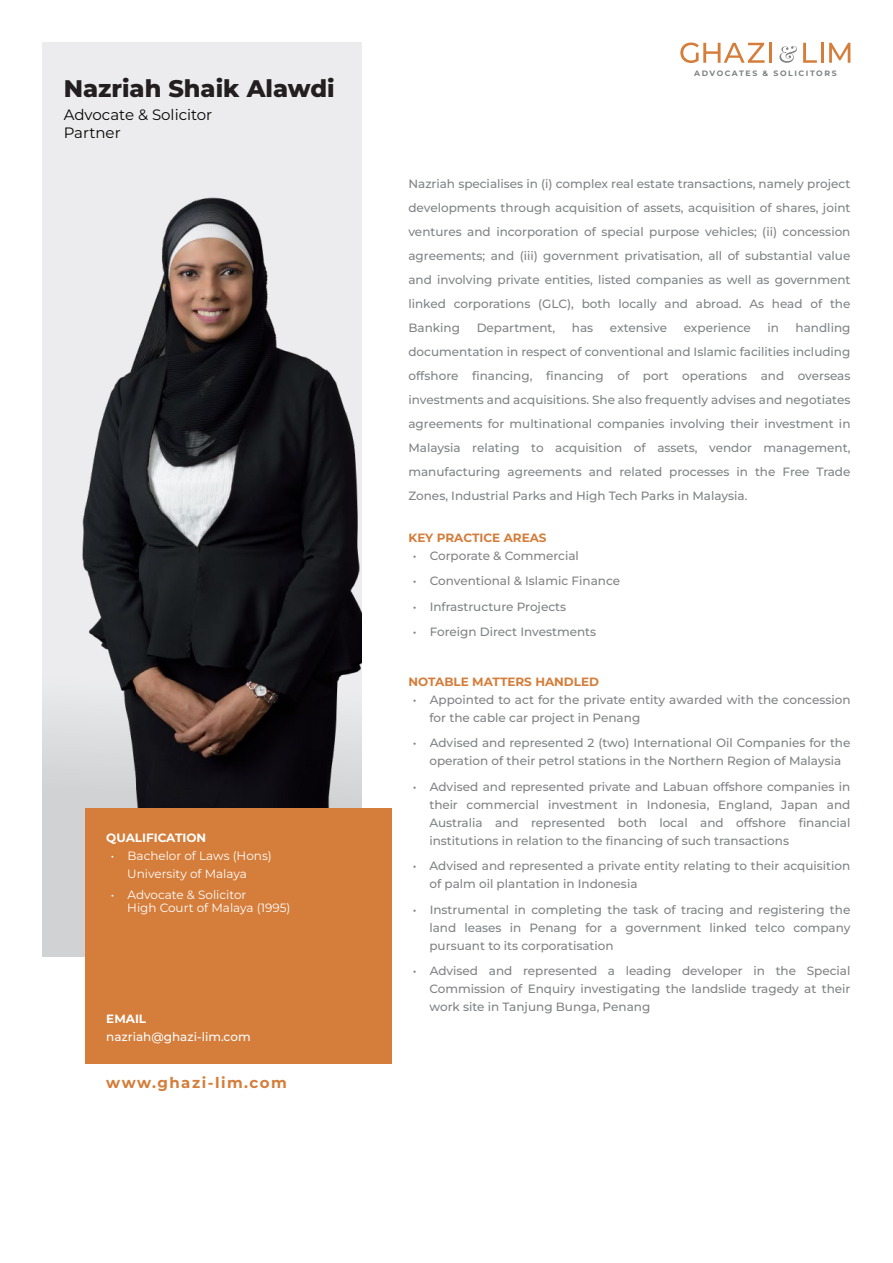
<style>
.page{position:relative;width:893px;height:1263px;background:#fff}
.page>*{position:absolute;margin:0;border:0;box-sizing:border-box;transform-origin:0 0}
.t1{font:800 24px "Montserrat";color:#231f20}
.t2{font:15px/18px "Montserrat";color:#050504}
.t3{font:700 15px "Montserrat";letter-spacing:.1em;color:#d57d3a}
.t4{font:500 12px/24px "Montserrat";color:#808285;text-align:justify}
.t5{font:12px/18px "Montserrat";color:#fff}
.t6{font:700 12px "Montserrat";color:#d57d3a}
.t7{font:500 12px "Montserrat";color:#fff}
.t8{font:700 12px "Montserrat";color:#fff}
.t9{font:700 7.8px "Montserrat";letter-spacing:.2em;color:#808285}
</style>
<div class="page">
<svg style="left:43px;top:43px;width:318px;height:914px;background:#e9e9eb"></svg>
<img style="left:43px;top:127px;width:318px;height:772px">
<svg style="left:680px;top:43px;width:84px;height:20px"></svg>
<hr style="left:769px;top:43px;width:3px;height:20px;background:#d57d3a">
<svg style="left:803px;top:43px;width:14px;height:20px"></svg>
<hr style="left:821px;top:43px;width:3px;height:20px;background:#d57d3a">
<svg style="left:829px;top:43px;width:21px;height:20px"></svg>
<svg style="left:779px;top:46px;width:18px;height:17px"></svg>
<div style="left:85px;top:808px;width:306px;height:255px;background:#d57d3a"></div>
<h1 class="t1" style="left:64px;top:72px;width:272px">Nazriah Shaik Alawdi</h1>
<p class="t2" style="left:64px;top:105px;width:150px">Advocate &amp; Solicitor<br>Partner</p>
<p class="t8" style="left:106px;top:830px;width:101px">QUALIFICATION</p>
<p class="t5" style="left:127px;top:846px;width:146px;text-indent:-16px">• Bachelor of Laws (Hons)<br>University of Malaya</p>
<p class="t5" style="left:127px;top:888px;width:165px;line-height:13.5px;text-indent:-16px">• Advocate &amp; Solicitor<br>High Court of Malaya (1995)</p>
<p class="t8" style="left:106px;top:1010px;width:41px">EMAIL</p>
<p class="t7" style="left:106px;top:1028px;width:146px">nazriah@ghazi-lim.com</p>
<p class="t3" style="left:106px;top:1072px;width:182px">www.ghazi-lim.com</p>
<p class="t9" style="left:694px;top:68px;width:144px">ADVOCATES &amp; SOLICITORS</p>
<p class="t4" style="left:408px;top:171px;width:444px">Nazriah specialises in (i) complex real estate transactions, namely project developments through acquisition of assets, acquisition of shares, joint ventures and incorporation of special purpose vehicles; (ii) concession agreements; and (iii) government privatisation, all of substantial value and involving private entities, listed companies as well as government linked corporations (GLC), both locally and abroad. As head of the Banking</p>
<p class="t4" style="left:408px;top:315px;width:444px;text-indent:387px">handling documentation in respect of conventional and Islamic facilities including offshore financing, financing of port operations and overseas investments and acquisitions. She also frequently advises and negotiates agreements for multinational companies involving their investment in Malaysia relating to acquisition of assets, vendor management, manufacturing agreements and related processes in the Free Trade Zones, Industrial Parks and High Tech Parks in Malaysia.</p>
<p class="t6" style="left:408px;top:529px;width:140px">KEY PRACTICE AREAS</p>
<p class="t4" style="left:413px;top:543px;width:167px">• Corporate &amp; Commercial</p>
<p class="t4" style="left:413px;top:569px;width:209px">• Conventional &amp; Islamic Finance</p>
<p class="t4" style="left:413px;top:594px;width:155px">• Infrastructure Projects</p>
<p class="t4" style="left:413px;top:620px;width:185px">• Foreign Direct Investments</p>
<p class="t6" style="left:408px;top:673px;width:192px">NOTABLE MATTERS HANDLED</p>
<p class="t4" style="left:429px;top:690px;width:423px;line-height:18px;text-indent:-16px">• Appointed to act for the private entity awarded with the concession for the cable car project in Penang</p>
<p class="t4" style="left:413px;top:734px;width:439px;line-height:18px;text-align:center">• Advised and represented 2 (two) International Oil Companies for the operation of their petrol stations in the Northern Region of Malaysia</p>
<p class="t4" style="left:429px;top:777px;width:422px;line-height:18px;text-indent:-16px">• Advised and represented private and Labuan offshore companies in their commercial investment in Indonesia, England, Japan and Australia and represented both local and offshore financial institutions in relation to the financing of such transactions</p>
<p class="t4" style="left:429px;top:857px;width:422px;line-height:18px;text-indent:-16px">• Advised and represented a private entity relating to their acquisition of palm oil plantation in Indonesia</p>
<p class="t4" style="left:429px;top:900px;width:422px;line-height:18px;text-indent:-16px">• Instrumental in completing the task of tracing and registering the land leases in Penang for a government linked telco company pursuant to its corporatisation</p>
<p class="t4" style="left:429px;top:962px;width:422px;line-height:18px;text-indent:-16px">• Advised and represented a leading developer in the Special Commission of Enquiry investigating the landslide tragedy at their work site in Tanjung Bunga, Penang</p>
<p class="t4" style="left:477px;top:315px;width:80px">Department,</p>
<p class="t4" style="left:572px;top:315px;width:23px">has</p>
<p class="t4" style="left:610px;top:315px;width:59px">extensive</p>
<p class="t4" style="left:684px;top:315px;width:69px">experience</p>
<p class="t4" style="left:767px;top:315px;width:13px">in</p>
</div>
